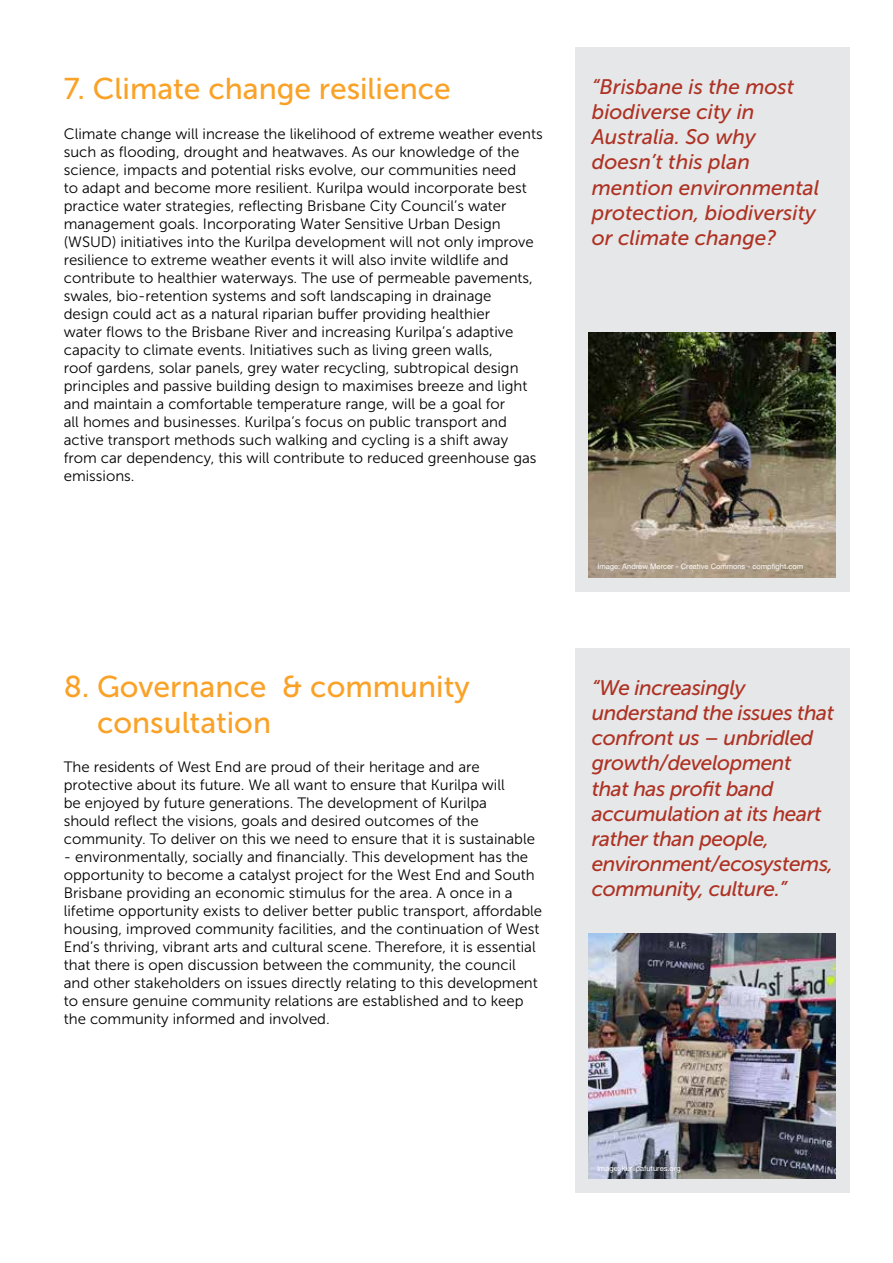
<style>
.page{position:relative;width:893px;height:1263px;background:#fff}
.page>*{position:absolute;margin:0;border:0;box-sizing:border-box;transform-origin:0 0}
.t1{font:30px/36px "Museo Sans 500";color:#faa227}
.t2{font:italic 21px/25.2px "Museo Sans 500";letter-spacing:-.02em;color:#ae3224}
.t3{font:italic 21px/25.2px "Museo Sans 500";color:#ae3224}
.t4{font:15px/18px "Museo Sans 300";color:#000}
.t5{font:7.5px "Helvetica Neue LT Pro";color:#fff}
</style>
<div class="page">
<div style="left:575px;top:648px;width:275px;height:545px;background:#e6e7e8"></div>
<img style="left:589px;top:933px;width:247px;height:245px">
<div style="left:575px;top:48px;width:275px;height:544px;background:#e6e7e8"></div>
<img style="left:589px;top:332px;width:247px;height:246px">
<h1 class="t1" style="left:64px;top:71px;width:389px">7. Climate change resilience</h1>
<p class="t4" style="left:64px;top:125px;width:480px">Climate change will increase the likelihood of extreme weather events such as flooding, drought and heatwaves. As our knowledge of the science, impacts and potential risks evolve, our communities need<br>to adapt and become more resilient. Kurilpa would incorporate best practice water strategies, reflecting Brisbane City Council’s water management goals. Incorporating Water Sensitive Urban Design (WSUD) initiatives into the Kurilpa development will not only improve resilience to extreme weather events it will also invite wildlife and contribute to healthier waterways. The use of permeable pavements, swales, bio-retention systems and soft landscaping in drainage<br>design could act as a natural riparian buffer providing healthier<br>water flows to the Brisbane River and increasing Kurilpa’s adaptive capacity to climate events. Initiatives such as living green walls,<br>roof gardens, solar panels, grey water recycling, subtropical design principles and passive building design to maximises breeze and light and maintain a comfortable temperature range, will be a goal for<br>all homes and businesses. Kurilpa’s focus on public transport and active transport methods such walking and cycling is a shift away from car dependency, this will contribute to reduced greenhouse gas emissions.</p>
<h1 class="t1" style="left:97px;top:668px;width:374px;text-indent:-33px">8. Governance &amp; community consultation</h1>
<p class="t4" style="left:64px;top:758px;width:473px">The residents of West End are proud of their heritage and are protective about its future. We all want to ensure that Kurilpa will<br>be enjoyed by future generations. The development of Kurilpa should reflect the visions, goals and desired outcomes of the community. To deliver on this we need to ensure that it is sustainable</p>
<p class="t4" style="left:64px;top:848px;width:480px">- environmentally, socially and financially. This development has the opportunity to become a catalyst project for the West End and South Brisbane providing an economic stimulus for the area. A once in a lifetime opportunity exists to deliver better public transport, affordable housing, improved community facilities, and the continuation of West End’s thriving, vibrant arts and cultural scene. Therefore, it is essential that there is open discussion between the community, the council and other stakeholders on issues directly relating to this development to ensure genuine community relations are established and to keep the community informed and involved.</p>
<h2 class="t3" style="left:592px;top:74px;width:229px">“Brisbane is the most biodiverse city in<br>Australia. So why doesn’t this plan mention environmental protection, biodiversity or climate change?</h2>
<p class="t5" style="left:597px;top:562px;width:207px">Image: Andrew Mercer - Creative Commons - compfight.com</p>
<h2 class="t2" style="left:592px;top:675px;width:244px">“We increasingly understand the issues that confront us – unbridled growth/development<br>that has profit band accumulation at its heart rather than people, environment/ecosystems, community, culture.”</h2>
<p class="t5" style="left:597px;top:1164px;width:85px">Image: kurilpafutures.org</p>
</div>
